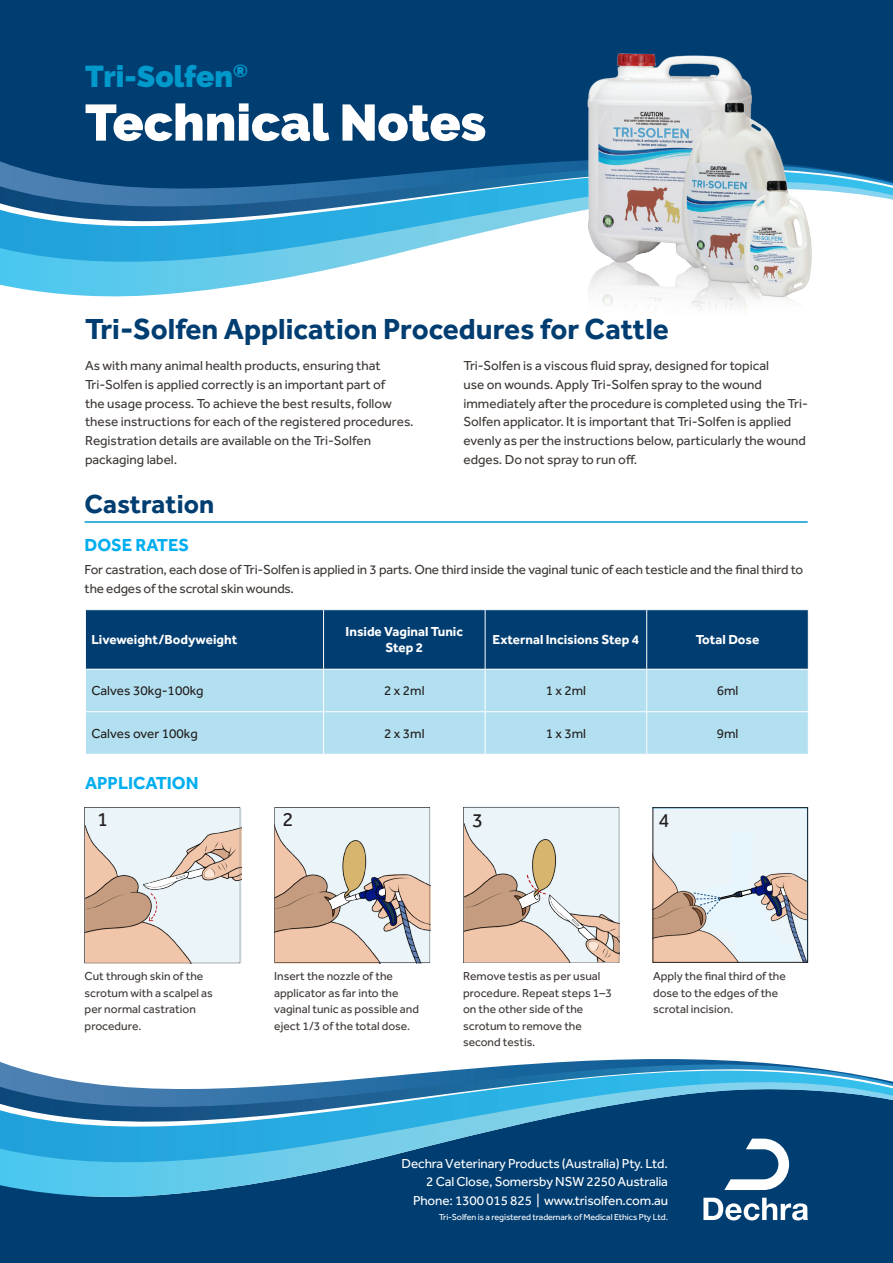
<style>
.page{position:relative;width:893px;height:1263px;background:#fff}
.page>*{position:absolute;margin:0;border:0;box-sizing:border-box;transform-origin:0 0}
.t1{font:900 51px "Raleway";color:#fff}
.t2{font:700 30px "Effra";color:#003d71}
.t3{font:900 30px "Raleway";color:#09c}
.t4{font:700 27px "Effra";color:#003d71}
.t5{font:20.1px "Effra";color:#231f20}
.t6{font:700 18px "Effra";color:#00aeef}
.t7{font:13.5px/18.8px "Effra";color:#3e3835}
.t8{font:13.5px/18.8px "Effra";letter-spacing:-.01em;color:#fff;text-align:right}
.t9{font:700 13.5px/16.2px "Effra";color:#fff;text-align:center}
.t10{font:13.5px "Effra";color:#231f20}
.t11{font:12px/16.5px "Effra";color:#3e3835}
.t12{font:9px "Effra";letter-spacing:-.01em;color:#fff}
</style>
<div class="page">
<img style="left:85px;top:807px;width:157px;height:157px">
<img style="left:430px;top:807px;width:1px;height:157px">
<img style="left:274px;top:807px;width:156px;height:157px">
<img style="left:463px;top:962px;width:157px;height:1px">
<img style="left:464px;top:806px;width:156px;height:156px">
<svg style="left:655px;top:809px;width:151px;height:152px;background:#dcdbda"></svg>
<div style="left:653px;top:807px;width:155px;height:156px;border:1px solid #231f20"></div>
<hr style="left:85px;top:521px;width:723px;height:2px;background:#09c">
<div style="left:86px;top:610px;width:722px;height:59px;background:#003d71"></div>
<div style="left:86px;top:670px;width:722px;height:84px;background:#b3e0f0"></div>
<hr style="left:323px;top:610px;width:1px;height:59px;background:#fff">
<hr style="left:485px;top:610px;width:1px;height:59px;background:#fff">
<hr style="left:646px;top:610px;width:1px;height:59px;background:#fff">
<hr style="left:323px;top:670px;width:1px;height:41px;background:#fff">
<hr style="left:485px;top:670px;width:1px;height:41px;background:#fff">
<hr style="left:646px;top:670px;width:1px;height:41px;background:#fff">
<hr style="left:85px;top:711px;width:239px;height:1px;background:#fff">
<hr style="left:324px;top:711px;width:161px;height:1px;background:#fff">
<hr style="left:323px;top:712px;width:1px;height:42px;background:#fff">
<hr style="left:485px;top:711px;width:162px;height:1px;background:#fff">
<hr style="left:485px;top:712px;width:1px;height:42px;background:#fff">
<hr style="left:647px;top:711px;width:162px;height:1px;background:#fff">
<hr style="left:646px;top:712px;width:1px;height:42px;background:#fff">
<div style="left:0;top:0;width:893px;height:139px;background:#003d71"></div>
<div style="left:0;top:139px;width:893px;height:25px;background:#003d71"></div>
<svg style="left:0;top:280px;width:273px;height:17px"></svg>
<svg style="left:0;top:164px;width:893px;height:116px"></svg>
<img style="left:578px;top:28px;width:235px;height:283px">
<div style="left:0;top:1089px;width:893px;height:174px;background:#003d71"></div>
<svg style="left:0;top:1059px;width:776px;height:5px"></svg>
<svg style="left:0;top:1180px;width:276px;height:17px"></svg>
<svg style="left:0;top:1064px;width:893px;height:116px"></svg>
<svg style="left:724px;top:1138px;width:65px;height:52px"></svg>
<svg style="left:703px;top:1198px;width:105px;height:22px"></svg>
<p class="t3" style="left:85px;top:59px;width:164px">Tri-Solfen<sup>®</sup></p>
<p class="t1" style="left:85px;top:93px;width:403px">Technical Notes</p>
<p class="t2" style="left:85px;top:311px;width:585px">Tri-Solfen Application Procedures for Cattle</p>
<p class="t7" style="left:85px;top:356px;width:330px">As with many animal health products, ensuring that Tri-Solfen is applied correctly is an important part of<br>the usage process. To achieve the best results, follow these instructions for each of the registered procedures.<br>Registration details are available on the Tri-Solfen packaging label.</p>
<p class="t7" style="left:463px;top:356px;width:346px">Tri-Solfen is a viscous fluid spray, designed for topical<br>use on wounds. Apply Tri-Solfen spray to the wound immediately after the procedure is completed using the Tri-Solfen applicator. It is important that Tri-Solfen is applied evenly as per the instructions below, particularly the wound edges. Do not spray to run off.</p>
<p class="t4" style="left:85px;top:487px;width:131px">Castration</p>
<p class="t6" style="left:85px;top:534px;width:106px">DOSE RATES</p>
<p class="t7" style="left:85px;top:560px;width:720px">For castration, each dose of Tri-Solfen is applied in 3 parts. One third inside the vaginal tunic of each testicle and the final third to the edges of the scrotal skin wounds.</p>
<p class="t9" style="left:91px;top:631px;width:147px">Liveweight/Bodyweight</p>
<p class="t9" style="left:346px;top:623px;width:119px">Inside Vaginal Tunic<br>Step 2</p>
<p class="t9" style="left:493px;top:631px;width:148px">External Incisions Step 4</p>
<p class="t9" style="left:696px;top:631px;width:65px">Total Dose</p>
<p class="t10" style="left:91px;top:683px;width:114px">Calves 30kg-100kg</p>
<p class="t10" style="left:384px;top:683px;width:42px">2 x 2ml</p>
<p class="t10" style="left:546px;top:683px;width:42px">1 x 2ml</p>
<p class="t10" style="left:717px;top:683px;width:23px">6ml</p>
<p class="t10" style="left:91px;top:725px;width:108px">Calves over 100kg</p>
<p class="t10" style="left:384px;top:725px;width:42px">2 x 3ml</p>
<p class="t10" style="left:546px;top:725px;width:42px">1 x 3ml</p>
<p class="t10" style="left:717px;top:725px;width:23px">9ml</p>
<p class="t6" style="left:85px;top:772px;width:115px">APPLICATION</p>
<p class="t5" style="left:97px;top:808px;width:12px">1</p>
<p class="t5" style="left:283px;top:808px;width:12px">2</p>
<p class="t5" style="left:472px;top:808px;width:12px">3</p>
<p class="t5" style="left:659px;top:808px;width:12px">4</p>
<p class="t11" style="left:85px;top:968px;width:130px">Cut through skin of the scrotum with a scalpel as</p>
<p class="t11" style="left:85px;top:1001px;width:113px">per normal castration procedure.</p>
<p class="t11" style="left:274px;top:968px;width:146px">Insert the nozzle of the applicator as far into the vaginal tunic as possible and eject 1/3 of the total dose.</p>
<p class="t11" style="left:463px;top:968px;width:150px">Remove testis as per usual procedure. Repeat steps 1–3</p>
<p class="t11" style="left:463px;top:1001px;width:122px;text-align:justify">on the other side of the scrotum to remove the second testis.</p>
<p class="t11" style="left:653px;top:968px;width:134px">Apply the final third of the dose to the edges of the scrotal incision.</p>
<p class="t8" style="left:402px;top:1153px;width:268px">Dechra Veterinary Products (Australia) Pty. Ltd.<br>2 Cal Close, Somersby NSW 2250 Australia<br>Phone: 1300 015 825 | www.trisolfen.com.au</p>
<p class="t12" style="left:439px;top:1212px;width:231px">Tri-Solfen is a registered trademark of Medical Ethics Pty Ltd.</p>
</div>
